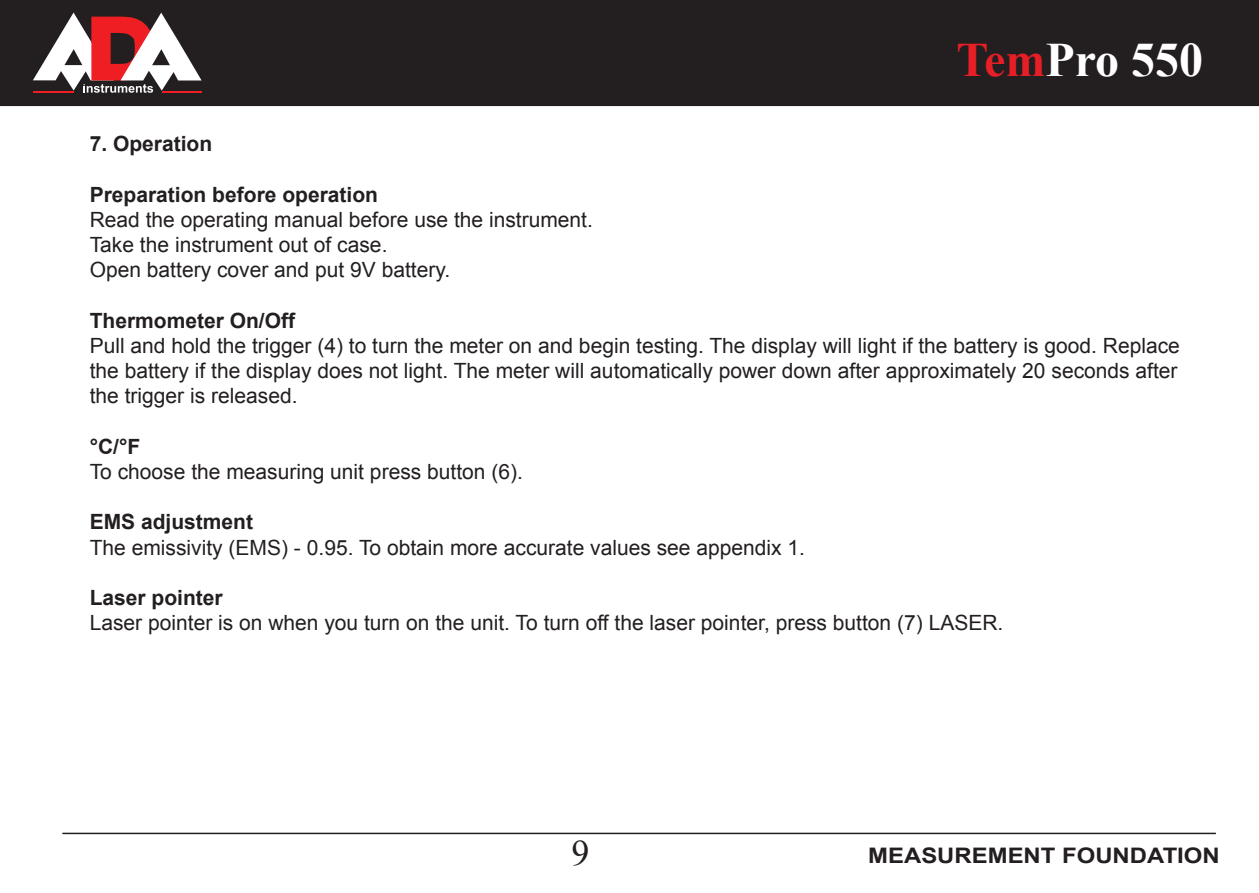
<style>
.page{position:relative;width:1259px;height:893px;background:#fff}
.page>*{position:absolute;margin:0;border:0;box-sizing:border-box;transform-origin:0 0}
.t1{font:700 48px "Times New Roman";color:#fff}
.t2{font:36px "Times New Roman";color:#231f20}
.t3{font:700 21.3px "Arial";color:#231f20;scale:1.12 1}
.t4{font:21px/25.2px "Arial";color:#231f20}
.t5{font:700 21px "Arial";color:#231f20}
.s1{color:#e61e25}
</style>
<div class="page">
<div style="left:0;top:0;width:1258px;height:106px;background:#231f20"></div>
<svg style="left:33px;top:13px;width:169px;height:80px"></svg>
<hr style="left:33px;top:91px;width:41px;height:1px;background:#ee1e23">
<hr style="left:162px;top:91px;width:40px;height:2px;background:#ee1e23">
<hr style="left:62px;top:833px;width:1153px;height:1px;background:#231f20">
<svg style="left:1258px;top:0;width:1px;height:106px"></svg>
<h1 class="t1" style="left:956px;top:27px;width:248px"><span class="s1">Tem</span>Pro 550</h1>
<p class="t5" style="left:90px;top:130px;width:124px">7. Operation</p>
<p class="t5" style="left:90px;top:181px;width:290px">Preparation before operation</p>
<p class="t4" style="left:90px;top:207px;width:505px">Read the operating manual before use the instrument.<br>Take the instrument out of case.<br>Open battery cover and put 9V battery.</p>
<p class="t5" style="left:90px;top:307px;width:207px">Thermometer On/Off</p>
<p class="t4" style="left:90px;top:333px;width:1091px;text-align:justify">Pull and hold the trigger (4) to turn the meter on and begin testing. The display will light if the battery is good. Replace the battery if the display does not light. The meter will automatically power down after approximately 20 seconds after the trigger is released.</p>
<p class="t5" style="left:90px;top:433px;width:52px">°C/°F</p>
<p class="t4" style="left:90px;top:459px;width:435px">To choose the measuring unit press button (6).</p>
<p class="t5" style="left:90px;top:508px;width:165px">EMS adjustment</p>
<p class="t4" style="left:90px;top:535px;width:717px">The emissivity (EMS) - 0.95. To obtain more accurate values see appendix 1.</p>
<p class="t5" style="left:90px;top:584px;width:135px">Laser pointer</p>
<p class="t4" style="left:90px;top:610px;width:915px">Laser pointer is on when you turn on the unit. To turn off the laser pointer, press button (7) LASER.</p>
<h2 class="t2" style="left:571px;top:829px;width:19px">9</h2>
<p class="t3" style="left:868px;top:841px;width:315px">MEASUREMENT FOUNDATION</p>
</div>
